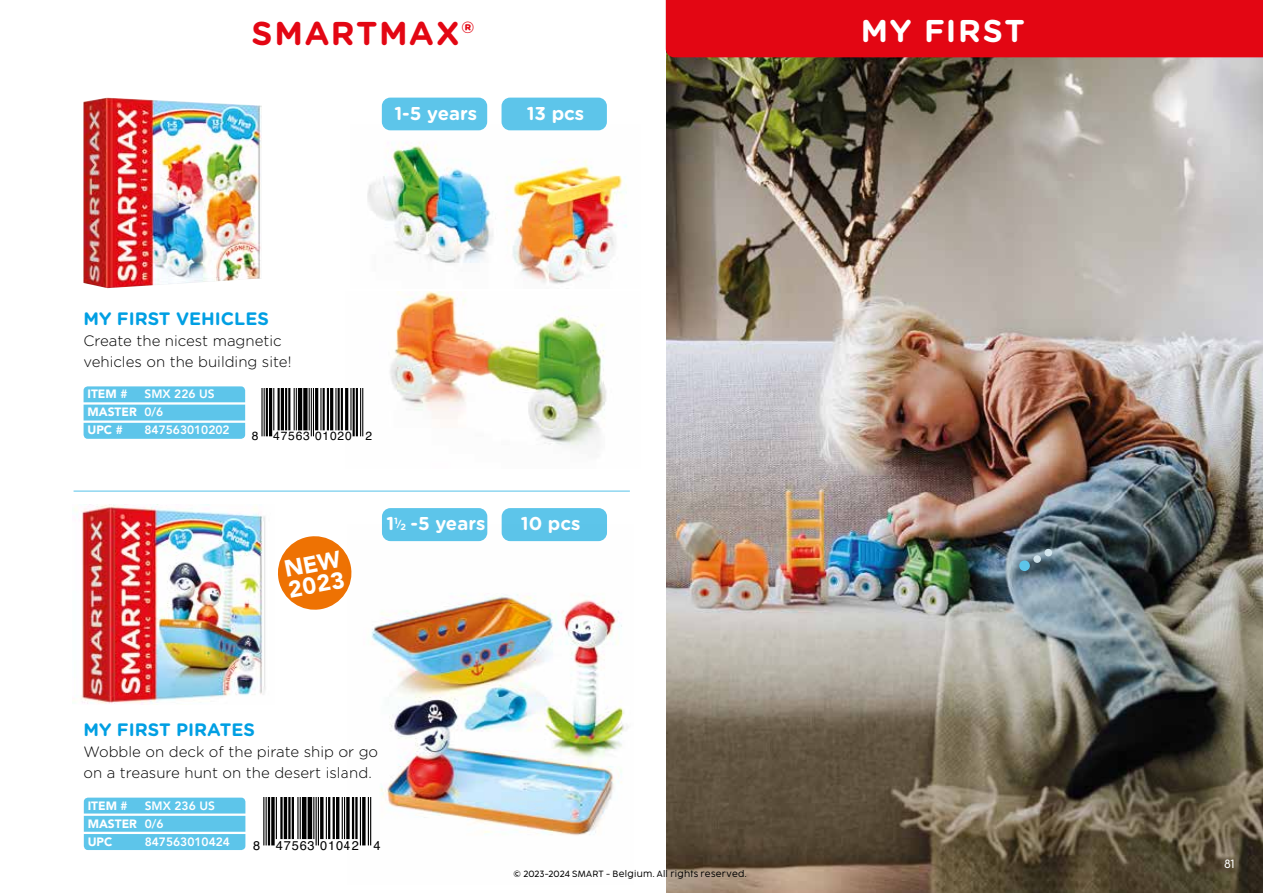
<style>
.page{position:relative;width:1263px;height:893px;background:#fff}
.page>*{position:absolute;margin:0;border:0;box-sizing:border-box;transform-origin:0 0}
.t1{font:700 33px "Gotham Rounded";letter-spacing:.04em;color:#e30613}
.t2{font:700 31.5px "Gotham Rounded";letter-spacing:.045em;color:#fff}
.t3{font:900 23.25px/21px "Avenir LT Std";color:#fff}
.t4{font:700 18.6px "Gotham Rounded";color:#fff}
.t5{font:700 18px "Gotham Rounded";color:#009fe3}
.t6{font:300 15px/21px "Gotham Rounded";color:#000}
.t7{font:12.75px "Helvetica";letter-spacing:.07em;color:#000}
.t8{font:800 12px/18px "Avenir LT Std";color:#fff}
.t9{font:12px "Helvetica";letter-spacing:.07em;color:#000}
.t10{font:900 12px "Avenir LT Std";color:#fff}
.t11{font:12px "Cocogoose Pro Text";color:#fff}
.t12{font:300 9px "Cocogoose Pro";letter-spacing:.025em;color:#000}
.s1{font-weight:900}
.s2{font-size:9px}
</style>
<div class="page">
<img style="left:666px;top:57px;width:597px;height:836px">
<img style="left:83px;top:98px;width:179px;height:190px">
<svg style="left:84px;top:386px;width:161px;height:53px;background:#6ccaec"></svg>
<img style="left:346px;top:291px;width:261px;height:156px">
<img style="left:367px;top:125px;width:260px;height:159px">
<div style="left:382px;top:98px;width:105px;height:32px;background:#5dc5ea;border-radius:9px"></div>
<div style="left:501px;top:98px;width:106px;height:32px;background:#5dc5ea;border-radius:9px"></div>
<div style="left:382px;top:508px;width:105px;height:33px;background:#5dc5ea;border-radius:9px"></div>
<div style="left:502px;top:508px;width:105px;height:33px;background:#5dc5ea;border-radius:9px"></div>
<svg style="left:84px;top:798px;width:161px;height:52px;background:#6bcaeb"></svg>
<hr style="left:263px;top:798px;width:1px;height:47px;background:#000">
<hr style="left:266px;top:798px;width:1px;height:47px;background:#000">
<hr style="left:268px;top:798px;width:2px;height:47px;background:#000">
<svg style="left:271px;top:798px;width:4px;height:47px"></svg>
<hr style="left:276px;top:798px;width:1px;height:41px;background:#000">
<hr style="left:280px;top:798px;width:3px;height:41px;background:#000">
<hr style="left:284px;top:798px;width:3px;height:41px;background:#000">
<hr style="left:288px;top:798px;width:3px;height:41px;background:#000">
<hr style="left:292px;top:798px;width:2px;height:41px;background:#000">
<hr style="left:297px;top:798px;width:1px;height:41px;background:#000">
<hr style="left:300px;top:798px;width:1px;height:41px;background:#000">
<hr style="left:302px;top:798px;width:4px;height:41px;background:#000">
<hr style="left:308px;top:798px;width:4px;height:41px;background:#000">
<hr style="left:313px;top:798px;width:1px;height:41px;background:#000">
<hr style="left:316px;top:798px;width:1px;height:47px;background:#000">
<hr style="left:318px;top:798px;width:1px;height:47px;background:#000">
<hr style="left:320px;top:798px;width:3px;height:41px;background:#000">
<hr style="left:326px;top:798px;width:1px;height:41px;background:#000">
<hr style="left:328px;top:798px;width:2px;height:41px;background:#000">
<hr style="left:333px;top:798px;width:2px;height:41px;background:#000">
<hr style="left:336px;top:798px;width:3px;height:41px;background:#000">
<hr style="left:342px;top:798px;width:1px;height:41px;background:#000">
<hr style="left:344px;top:798px;width:1px;height:41px;background:#000">
<svg style="left:346px;top:798px;width:2px;height:41px"></svg>
<img style="left:72px;top:505px;width:194px;height:199px">
<div style="left:1019px;top:560px;width:11px;height:11px;background:#5dc5ea;border-radius:50%"></div>
<svg style="left:1033px;top:555px;width:8px;height:8px"></svg>
<div style="left:1044px;top:549px;width:8px;height:7px;background:#d4e7ef;border-radius:50%"></div>
<img style="left:348px;top:525px;width:280px;height:321px">
<svg style="left:278px;top:533px;width:77px;height:80px"></svg>
<hr style="left:74px;top:490px;width:556px;height:2px;background:#5dc5ea">
<div style="left:666px;top:0;width:597px;height:57px;background:#e30613"></div>
<hr style="left:261px;top:388px;width:2px;height:48px;background:#000">
<hr style="left:264px;top:388px;width:1px;height:48px;background:#000">
<hr style="left:266px;top:388px;width:2px;height:48px;background:#000">
<hr style="left:269px;top:388px;width:3px;height:48px;background:#000">
<hr style="left:273px;top:388px;width:1px;height:42px;background:#000">
<hr style="left:278px;top:388px;width:2px;height:42px;background:#000">
<hr style="left:281px;top:388px;width:3px;height:42px;background:#000">
<hr style="left:285px;top:388px;width:2px;height:42px;background:#000">
<hr style="left:288px;top:388px;width:2px;height:42px;background:#000">
<hr style="left:294px;top:388px;width:1px;height:42px;background:#000">
<hr style="left:296px;top:388px;width:1px;height:42px;background:#000">
<hr style="left:298px;top:388px;width:4px;height:42px;background:#000">
<div style="left:303px;top:388px;width:5px;height:42px;background:#000"></div>
<hr style="left:309px;top:388px;width:1px;height:42px;background:#000">
<hr style="left:311px;top:388px;width:1px;height:48px;background:#000">
<hr style="left:313px;top:388px;width:1px;height:48px;background:#000">
<hr style="left:315px;top:388px;width:3px;height:42px;background:#000">
<hr style="left:320px;top:388px;width:1px;height:42px;background:#000">
<hr style="left:323px;top:388px;width:2px;height:42px;background:#000">
<hr style="left:327px;top:388px;width:2px;height:42px;background:#000">
<hr style="left:330px;top:388px;width:3px;height:42px;background:#000">
<hr style="left:335px;top:388px;width:1px;height:42px;background:#000">
<hr style="left:338px;top:388px;width:2px;height:42px;background:#000">
<hr style="left:341px;top:388px;width:2px;height:42px;background:#000">
<hr style="left:345px;top:388px;width:3px;height:42px;background:#000">
<hr style="left:350px;top:388px;width:1px;height:42px;background:#000">
<hr style="left:353px;top:388px;width:2px;height:48px;background:#000">
<hr style="left:356px;top:388px;width:2px;height:48px;background:#000">
<hr style="left:360px;top:388px;width:1px;height:48px;background:#000">
<hr style="left:362px;top:388px;width:1px;height:48px;background:#000">
<h1 class="t1" style="left:251px;top:9px;width:224px">SMARTMAX®</h1>
<h2 class="t2" style="left:861px;top:7px;width:165px">MY FIRST</h2>
<p class="t4" style="left:394px;top:100px;width:84px">1-5 years</p>
<p class="t4" style="left:527px;top:100px;width:59px">13 pcs</p>
<p class="t5" style="left:83px;top:305px;width:187px">MY FIRST VEHICLES</p>
<p class="t6" style="left:83px;top:329px;width:210px">Create the nicest magnetic vehicles on the building site!</p>
<p class="t8" style="left:87px;top:385px;width:129px;text-indent:57px">SMX 226 US<br><span class="s1">MASTER</span> 0/6<br><span class="s1">UPC #</span></p>
<p class="t10" style="left:87px;top:387px;width:41px">ITEM #</p>
<p class="t8" style="left:144px;top:421px;width:87px">847563010202</p>
<p class="t9" style="left:252px;top:427px;width:122px">8 47563 01020 2</p>
<h3 class="t3" style="left:283px;top:559px;width:59px;rotate:-11deg">NEW<br>2023</h3>
<p class="t4" style="left:386px;top:510px;width:101px">1<sup>1/</sup><span class="s2">2</span> -5 years</p>
<p class="t4" style="left:521px;top:510px;width:61px">10 pcs</p>
<p class="t5" style="left:84px;top:717px;width:173px">MY FIRST PIRATES</p>
<p class="t6" style="left:84px;top:741px;width:296px">Wobble on deck of the pirate ship or go on a treasure hunt on the desert island.</p>
<p class="t8" style="left:88px;top:796px;width:129px;text-indent:57px">SMX 236 US<br><span class="s1">MASTER</span> 0/6<br><span class="s1">UPC</span></p>
<p class="t10" style="left:88px;top:798px;width:41px">ITEM #</p>
<p class="t8" style="left:145px;top:832px;width:87px">847563010424</p>
<p class="t7" style="left:253px;top:835px;width:129px">8 47563 01042 4</p>
<p class="t12" style="left:513px;top:868px;width:235px">© 2023-2024 SMART - Belgium. All rights reserved.</p>
<p class="t11" style="left:1224px;top:856px;width:12px">81</p>
</div>
